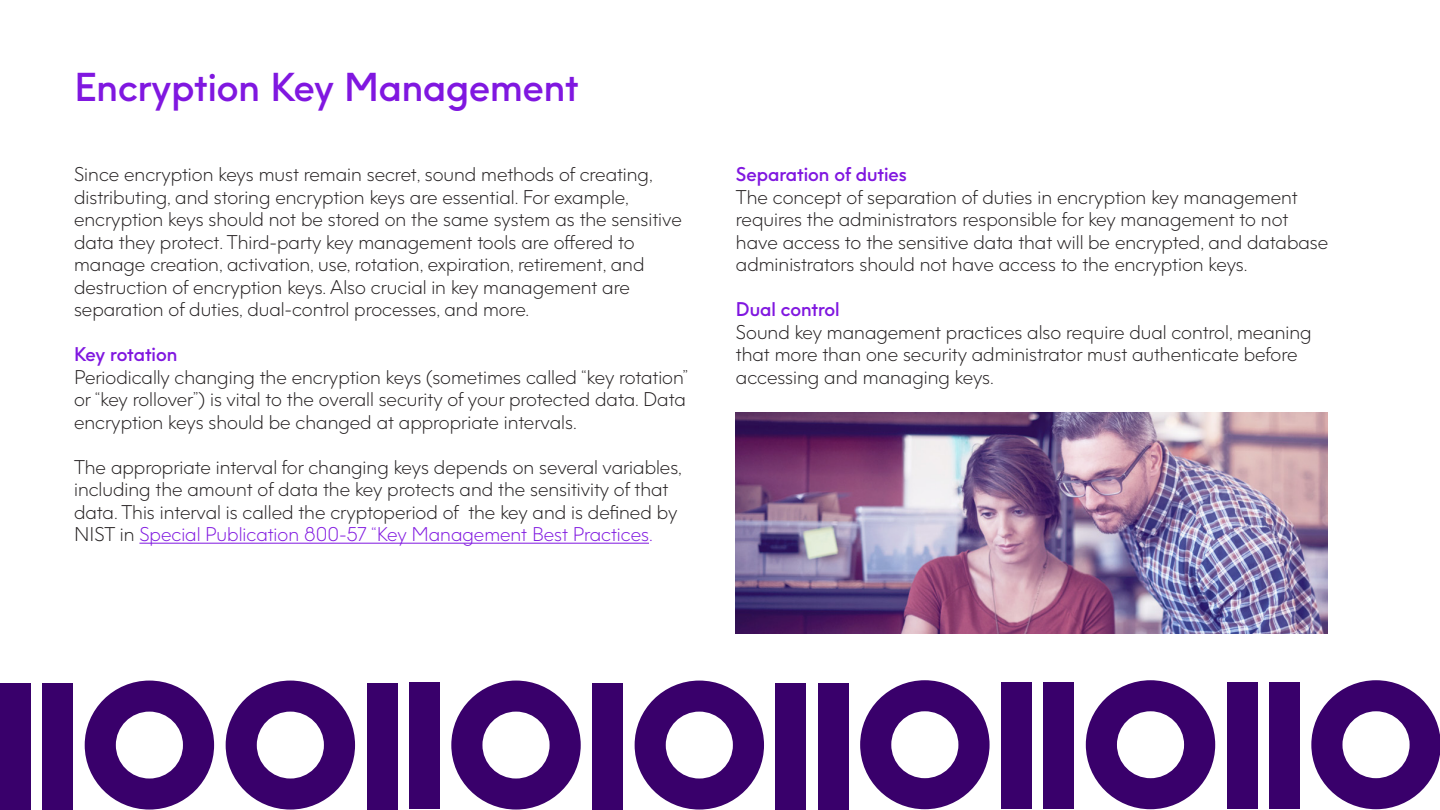
<style>
.page{position:relative;width:1440px;height:810px;background:#fff}
.page>*{position:absolute;margin:0;border:0;box-sizing:border-box;transform-origin:0 0}
.t1{font:600 38.1px "Precisely";color:#8017e0}
.t2{font:300 18.75px/22.5px "Precisely";color:#231f20}
.t3{font:600 18.75px "Precisely";color:#8017e0}
.s1{color:#8017e0}
</style>
<div class="page">
<img style="left:736px;top:412px;width:592px;height:221px">
<div style="left:0;top:683px;width:31px;height:127px;background:#39006b"></div>
<div style="left:818px;top:683px;width:31px;height:127px;background:#39006b"></div>
<div style="left:1269px;top:683px;width:31px;height:126px;background:#39006b"></div>
<div style="left:776px;top:683px;width:30px;height:126px;background:#39006b"></div>
<div style="left:1227px;top:682px;width:31px;height:127px;background:#39006b"></div>
<div style="left:1043px;top:682px;width:31px;height:127px;background:#39006b"></div>
<div style="left:1001px;top:682px;width:31px;height:127px;background:#39006b"></div>
<div style="left:367px;top:683px;width:30px;height:127px;background:#39006b"></div>
<svg style="left:85px;top:681px;width:129px;height:129px"></svg>
<svg style="left:860px;top:680px;width:130px;height:129px"></svg>
<svg style="left:1086px;top:680px;width:129px;height:129px"></svg>
<svg style="left:1311px;top:680px;width:129px;height:129px"></svg>
<div style="left:42px;top:683px;width:31px;height:127px;background:#39006b"></div>
<svg style="left:226px;top:681px;width:129px;height:129px"></svg>
<svg style="left:451px;top:681px;width:130px;height:129px"></svg>
<div style="left:409px;top:683px;width:31px;height:126px;background:#39006b"></div>
<svg style="left:635px;top:681px;width:129px;height:129px"></svg>
<div style="left:592px;top:683px;width:31px;height:127px;background:#39006b"></div>
<hr style="left:139px;top:543px;width:510px;height:1px;background:#8017e0">
<p class="t1" style="left:75px;top:63px;width:505px">Encryption Key Management</p>
<p class="t2" style="left:74px;top:163px;width:609px">Since encryption keys must remain secret, sound methods of creating, distributing, and storing encryption keys are essential. For example, encryption keys should not be stored on the same system as the sensitive data they protect. Third-party key management tools are offered to manage creation, activation, use, rotation, expiration, retirement, and destruction of encryption keys. Also crucial in key management are separation of duties, dual-control processes, and more.</p>
<p class="t3" style="left:74px;top:342px;width:105px">Key rotation</p>
<p class="t2" style="left:74px;top:366px;width:616px">Periodically changing the encryption keys (sometimes called “key rotation” or “key rollover”) is vital to the overall security of your protected data. Data encryption keys should be changed at appropriate intervals.</p>
<p class="t2" style="left:74px;top:456px;width:609px">The appropriate interval for changing keys depends on several variables, including the amount of data the key protects and the sensitivity of that data. This interval is called the cryptoperiod of the key and is defined by NIST in <span class="s1">Special Publication 800-57 “Key Management Best Practices.</span></p>
<p class="t3" style="left:736px;top:162px;width:172px">Separation of duties</p>
<p class="t2" style="left:736px;top:186px;width:594px">The concept of separation of duties in encryption key management requires the administrators responsible for key management to not have access to the sensitive data that will be encrypted, and database administrators should not have access to the encryption keys.</p>
<p class="t3" style="left:736px;top:297px;width:105px">Dual control</p>
<p class="t2" style="left:736px;top:321px;width:577px">Sound key management practices also require dual control, meaning that more than one security administrator must authenticate before accessing and managing keys.</p>
</div>
